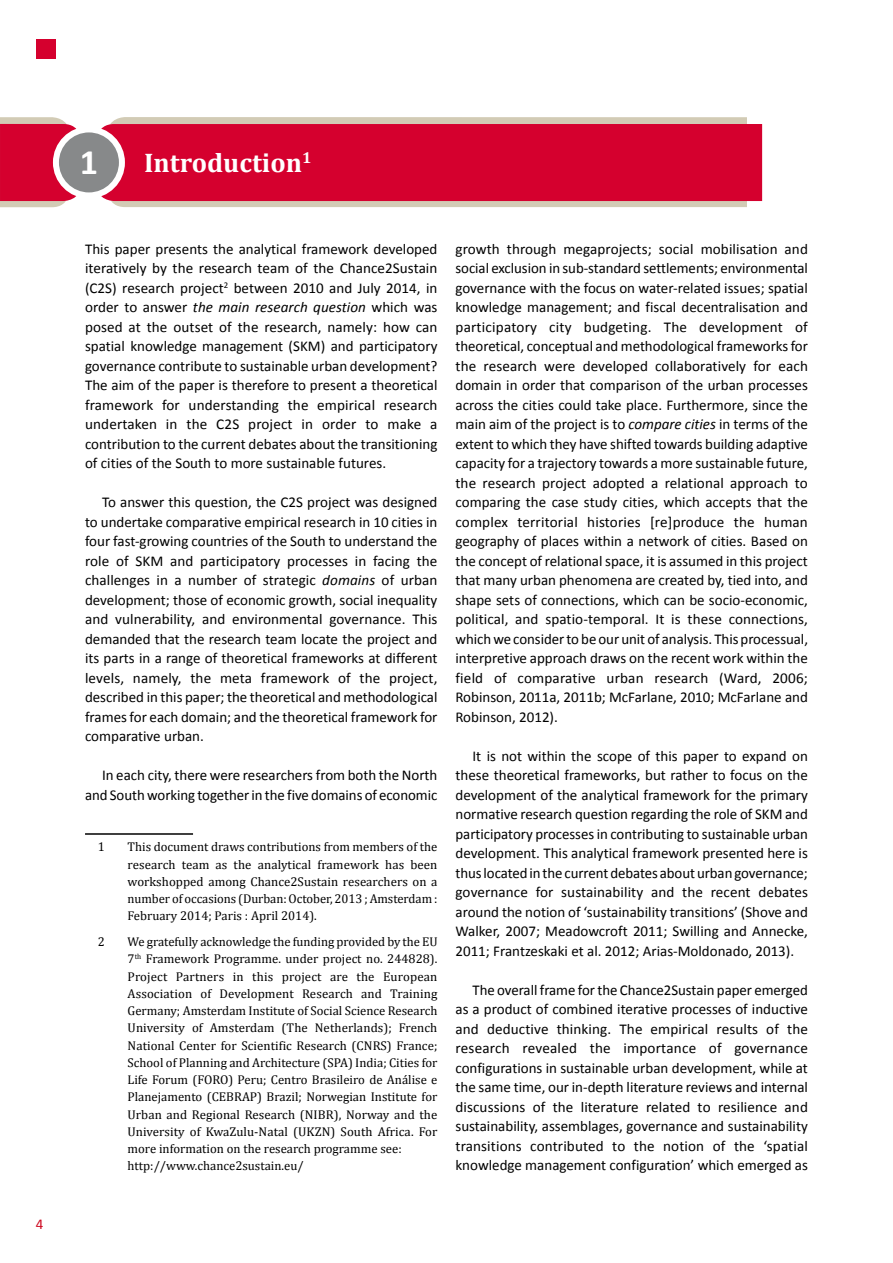
<style>
.page{position:relative;width:893px;height:1263px;background:#fff}
.page>*{position:absolute;margin:0;border:0;box-sizing:border-box;transform-origin:0 0}
.t1{font:700 36px "Calibri";color:#fff}
.t2{font:700 27px "Cambria";color:#fff}
.t3{font:15px/19.5px "Calibri";color:#000;text-align:justify}
.t4{font:15px "Calibri";color:#cd071e}
.t5{font:12.75px/17.2px "Cambria";color:#000;text-align:justify}
.s1{font-style:italic}
</style>
<div class="page">
<svg style="left:110px;top:117px;width:637px;height:90px;background:#d2cbb5"></svg>
<div style="left:101px;top:124px;width:661px;height:77px;background:#d5002e"></div>
<svg style="left:0;top:117px;width:77px;height:90px;background:#d72a4c"></svg>
<div style="left:56px;top:129px;width:66px;height:66px;background:#87898a;border-radius:50%"></div>
<div style="left:53px;top:126px;width:72px;height:72px;border:6px solid #fff;border-radius:50%"></div>
<hr style="left:85px;top:833px;width:108px;height:2px;background:#000">
<div style="left:36px;top:39px;width:20px;height:19px;background:#d5002e"></div>
<p class="t4" style="left:36px;top:1214px;width:9px">4</p>
<h1 class="t1" style="left:80px;top:139px;width:20px">1</h1>
<h2 class="t2" style="left:144px;top:144px;width:169px">Introduction<sup>1</sup></h2>
<p class="t3" style="left:85px;top:239px;width:354px">This paper presents the analytical framework developed iteratively by the research team of the Chance2Sustain (C2S) research project<sup>2</sup> between 2010 and July 2014, in order to answer <span class="s1">the main research question</span> which was posed at the outset of the research, namely: how can spatial knowledge management (SKM) and participatory governance contribute to sustainable urban development?<br>The aim of the paper is therefore to present a theoretical framework for understanding the empirical research undertaken in the C2S project in order to make a contribution to the current debates about the transitioning of cities of the South to more sustainable futures.</p>
<p class="t3" style="left:85px;top:492px;width:354px;text-indent:17px">To answer this question, the C2S project was designed to undertake comparative empirical research in 10 cities in four fast-growing countries of the South to understand the role of SKM and participatory processes in facing the challenges in a number of strategic <span class="s1">domains</span> of urban development; those of economic growth, social inequality and vulnerability, and environmental governance. This demanded that the research team locate the project and its parts in a range of theoretical frameworks at different levels, namely, the meta framework of the project, described in this paper; the theoretical and methodological frames for each domain; and the theoretical framework for comparative urban.</p>
<p class="t3" style="left:85px;top:765px;width:354px;text-align:right">In each city, there were researchers from both the North and South working togetherin the five domains of economic</p>
<p class="t5" style="left:98px;top:838px;width:9px">1</p>
<p class="t5" style="left:128px;top:838px;width:311px">This document draws contributions from members of the research team as the analytical framework has been workshopped among Chance2Sustain researchers on a number of occasions (Durban: October, 2013 ; Amsterdam :<br>February 2014; Paris : April 2014).</p>
<p class="t5" style="left:98px;top:933px;width:9px">2</p>
<p class="t5" style="left:128px;top:933px;width:312px;text-align:left">We gratefully acknowledge the funding provided by the EU 7<sup>th</sup> Framework Programme. under project no. 244828).<br>Project Partners in this project are the European Association of Development Research and Training Germany; Amsterdam Institute of Social Science Research University of Amsterdam (The Netherlands); French National Center for Scientific Research (CNRS) France; School of Planning and Architecture (SPA) India; Cities for Life Forum (FORO) Peru; Centro Brasileiro de Análise e Planejamento (CEBRAP) Brazil; Norwegian Institute for Urban and Regional Research (NIBR), Norway and the University of KwaZulu-Natal (UKZN) South Africa. For more information on the research programme see: http://www.chance2sustain.eu/</p>
<p class="t3" style="left:455px;top:239px;width:354px">growth through megaprojects; social mobilisation and social exclusion in sub-standard settlements; environmental governance with the focus on water-related issues; spatial knowledge management; and fiscal decentralisation and participatory city budgeting. The development of theoretical, conceptual and methodological frameworks for the research were developed collaboratively for each domain in order that comparison of the urban processes across the cities could take place. Furthermore, since the main aim of the project is to <span class="s1">compare cities</span> in terms of the extent to which they have shifted towards building adaptive capacity for a trajectory towards a more sustainable future, the research project adopted a relational approach to comparing the case study cities, which accepts that the complex territorial histories [re]produce the human geography of places within a network of cities. Based on the concept of relational space, it is assumed in this project that many urban phenomena are created by, tied into, and shape sets of connections, which can be socio-economic, political, and spatio-temporal. It is these connections, which we considerto be our unit of analysis. This processual, interpretive approach draws on the recent work within the field of comparative urban research (Ward, 2006; Robinson, 2011a, 2011b; McFarlane, 2010; McFarlane and Robinson, 2012).</p>
<p class="t3" style="left:455px;top:746px;width:354px;text-indent:17px">It is not within the scope of this paper to expand on these theoretical frameworks, but rather to focus on the development of the analytical framework for the primary normative research question regarding the role of SKM and participatory processes in contributing to sustainable urban development. This analytical framework presented here is thuslocatedinthe currentdebates abouturbangovernance; governance for sustainability and the recent debates around the notion of ‘sustainability transitions’ (Shove and Walker, 2007; Meadowcroft 2011; Swilling and Annecke, 2011; Frantzeskaki et al. 2012; Arias-Moldonado, 2013).</p>
<p class="t3" style="left:455px;top:980px;width:354px;text-indent:17px">The overall frame for the Chance2Sustain paper emerged as a product of combined iterative processes of inductive and deductive thinking. The empirical results of the research revealed the importance of governance configurations in sustainable urban development, while at the same time, our in-depth literature reviews and internal discussions of the literature related to resilience and sustainability, assemblages, governance and sustainability transitions contributed to the notion of the ‘spatial knowledge management configuration’ which emerged as</p>
</div>
